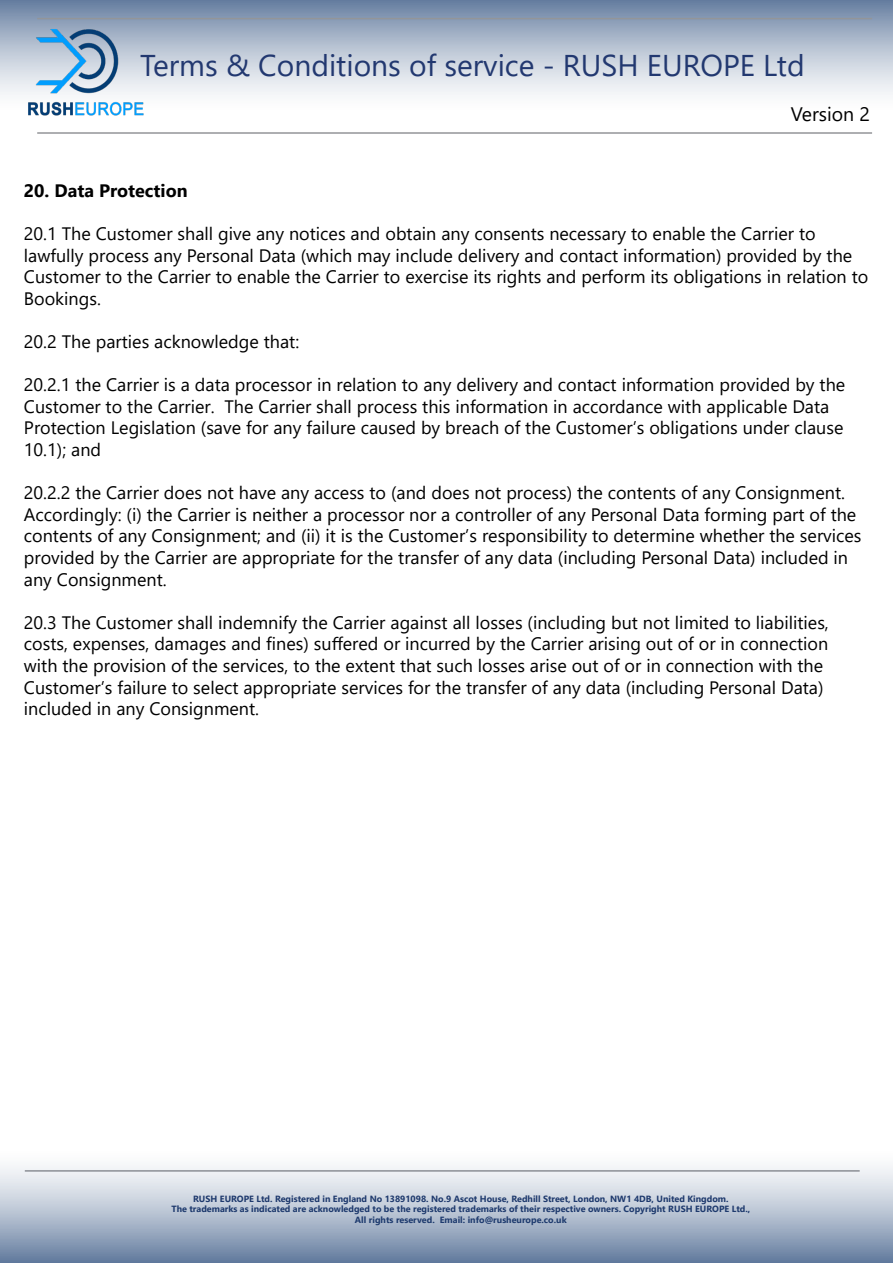
<style>
.page{position:relative;width:893px;height:1263px;background:#fff}
.page>*{position:absolute;margin:0;border:0;box-sizing:border-box;transform-origin:0 0}
.t1{font:30px "Segoe UI";color:#223870}
.t2{font:19.5px "Segoe UI";color:#000}
.t3{font:18px/21.6px "Segoe UI";color:#000}
.t4{font:700 18px "Segoe UI";color:#000}
.t5{font:700 9px/10.5px "Segoe UI";color:#1f386c;text-align:center}
</style>
<div class="page">
<div style="left:0;top:1138px;width:893px;height:125px;background:#000;opacity:.62"></div>
<div style="left:0;top:0;width:893px;height:122px;background:#000;opacity:.62"></div>
<hr style="left:37px;top:18px;width:835px;height:1px;background:#939598">
<img style="left:24px;top:26px;width:122px;height:92px">
<hr style="left:37px;top:132px;width:835px;height:2px;background:#939598">
<h1 class="t1" style="left:140px;top:37px;width:666px">Terms &amp; Conditions of service - RUSH EUROPE Ltd</h1>
<p class="t2" style="left:791px;top:96px;width:81px">Version 2</p>
<p class="t4" style="left:24px;top:173px;width:165px">20. Data Protection</p>
<p class="t3" style="left:24px;top:221px;width:846px">20.1 The Customer shall give any notices and obtain any consents necessary to enable the Carrier to lawfully process any Personal Data (which may include delivery and contact information) provided by the Customer to the Carrier to enable the Carrier to exercise its rights and perform its obligations in relation to Bookings.</p>
<p class="t3" style="left:24px;top:329px;width:277px">20.2 The parties acknowledge that:</p>
<p class="t3" style="left:24px;top:372px;width:823px">20.2.1 the Carrier is a data processor in relation to any delivery and contact information provided by the Customer to the Carrier. The Carrier shall process this information in accordance with applicable Data Protection Legislation (save for any failure caused by breach of the Customer’s obligations under clause 10.1); and</p>
<p class="t3" style="left:24px;top:480px;width:839px">20.2.2 the Carrier does not have any access to (and does not process) the contents of any Consignment.<br>Accordingly: (i) the Carrier is neither a processor nor a controller of any Personal Data forming part of the contents of any Consignment; and (ii) it is the Customer’s responsibility to determine whether the services provided by the Carrier are appropriate for the transfer of any data (including Personal Data) included in any Consignment.</p>
<p class="t3" style="left:24px;top:610px;width:806px">20.3 The Customer shall indemnify the Carrier against all losses (including but not limited to liabilities, costs, expenses, damages and fines) suffered or incurred by the Carrier arising out of or in connection with the provision of the services, to the extent that such losses arise out of or in connection with the Customer’s failure to select appropriate services for the transfer of any data (including Personal Data) included in any Consignment.</p>
<p class="t5" style="left:171px;top:1192px;width:580px">RUSH EUROPE Ltd. Registered in England No 13891098. No.9 Ascot House, Redhill Street, London, NW1 4DB, United Kingdom.<br>The trademarks as indicated are acknowledged to be the registered trademarks of their respective owners. Copyright RUSH EUROPE Ltd.,<br>All rights reserved. Email: info@rusheurope.co.uk</p>
</div>
